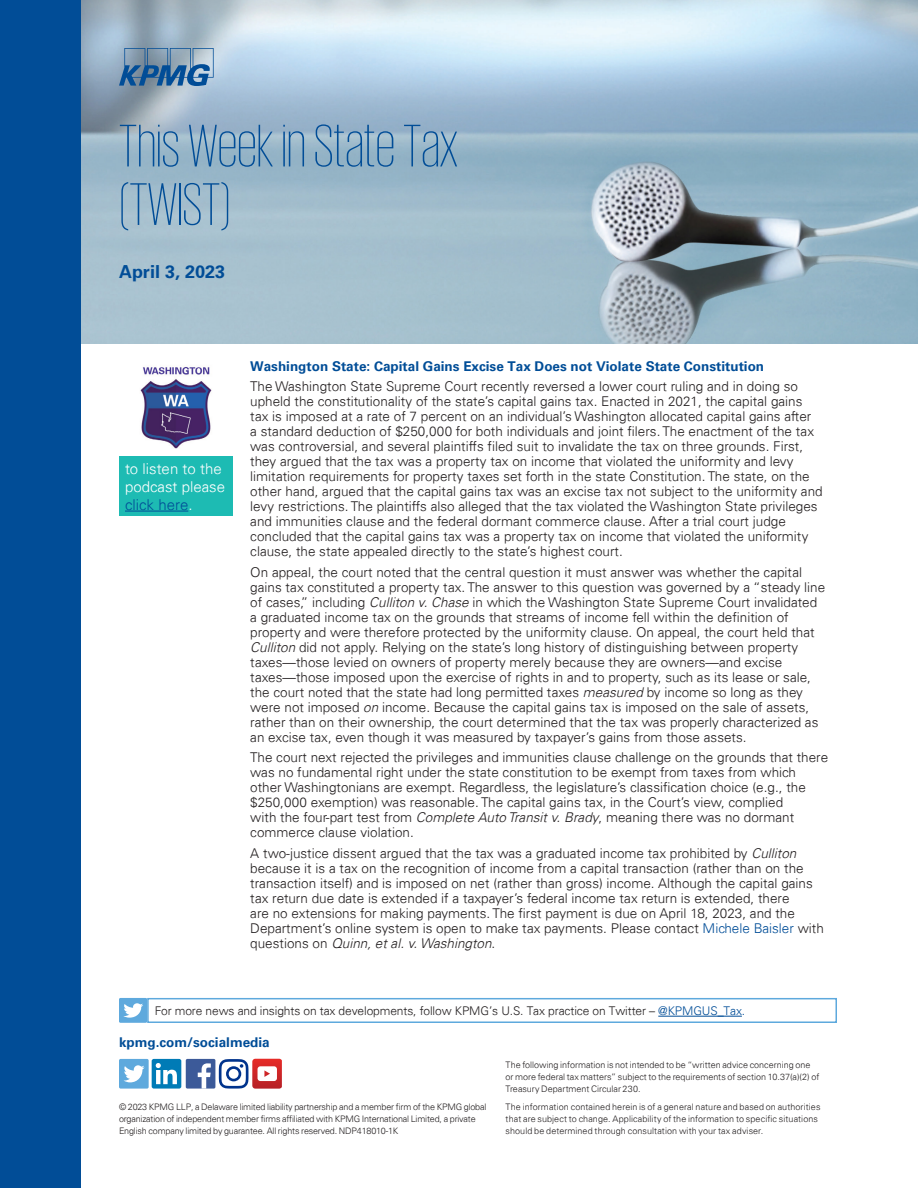
<style>
.page{position:relative;width:918px;height:1188px;background:#fff}
.page>*{position:absolute;margin:0;border:0;box-sizing:border-box;transform-origin:0 0}
.Title_60pt_White{font:200 61.5px/58.5px "KPMG";color:#014d97}
.Subhead_9pt{font:700 18px "Univers 65";color:#014d97}
.Folio{font:300 15px/18px "Univers 45";color:#fff}
.Body_Copy{font:300 13.5px/15px "Univers 45";color:#231f20}
.Body_Copy-2{font:700 13.5px "Univers 65";color:#014d97}
.URL{font:700 13.5px "Univers 65";color:#014d97}
.Folio-2{font:300 12px "Univers 45";letter-spacing:-.01em;color:#231f20}
.Legal_6pt{font:300 9px/12px "Univers 45";letter-spacing:-.005em;color:#231f20}
.s1{color:#014d97}
.s2{font-style:italic}
</style>
<div class="page">
<img style="left:81px;top:0;width:837px;height:344px">
<svg style="left:119px;top:48px;width:95px;height:38px"></svg>
<div style="left:0;top:0;width:81px;height:1188px;background:#014d97"></div>
<img style="left:140px;top:367px;width:72px;height:82px">
<div style="left:119px;top:456px;width:114px;height:60px;background:#1dbbb3"></div>
<hr style="left:125px;top:511px;width:63px;height:1px;background:#014d97">
<div style="left:119px;top:1059px;width:30px;height:30px;background:#5ea9dd;border-radius:2px"></div>
<svg style="left:124px;top:1065px;width:21px;height:17px"></svg>
<div style="left:152px;top:1059px;width:29px;height:30px;background:#007bb6;border-radius:2px"></div>
<svg style="left:156px;top:1063px;width:21px;height:21px"></svg>
<div style="left:186px;top:1059px;width:29px;height:30px;background:#3c5a99;border-radius:2px"></div>
<svg style="left:198px;top:1063px;width:13px;height:26px"></svg>
<svg style="left:219px;top:1059px;width:63px;height:30px"></svg>
<hr style="left:658px;top:1016px;width:84px;height:1px;background:#014d97">
<div style="left:147px;top:998px;width:690px;height:25px;border:2px solid #5ea9dd"></div>
<div style="left:119px;top:998px;width:28px;height:25px;background:#5ea9dd"></div>
<svg style="left:123px;top:1003px;width:20px;height:15px"></svg>
<p class="Title_60pt_White" style="left:119px;top:115px;width:340px">This Week in State Tax (TWIST)</p>
<p class="Subhead_9pt" style="left:119px;top:261px;width:108px">April 3, 2023</p>
<p class="Folio" style="left:125px;top:459px;width:102px">to listen to the podcast please <span class="s1">click here</span>.</p>
<p class="Body_Copy-2" style="left:250px;top:358px;width:515px">Washington State: Capital Gains Excise Tax Does not Violate State Constitution</p>
<p class="Body_Copy" style="left:250px;top:379px;width:574px">The Washington State Supreme Court recently reversed a lower court ruling and in doing so upheld the constitutionality of the state’s capital gains tax. Enacted in 2021, the capital gains tax is imposed at a rate of 7 percent on an individual’s Washington allocated capital gains after<br>a standard deduction of $250,000 for both individuals and joint filers. The enactment of the tax was controversial, and several plaintiffs filed suit to invalidate the tax on three grounds. First, they argued that the tax was a property tax on income that violated the uniformity and levy limitation requirements for property taxes set forth in the state Constitution. The state, on the other hand, argued that the capital gains tax was an excise tax not subject to the uniformity and levy restrictions. The plaintiffs also alleged that the tax violated the Washington State privileges and immunities clause and the federal dormant commerce clause. After a trial court judge concluded that the capital gains tax was a property tax on income that violated the uniformity clause, the state appealed directly to the state’s highest court.</p>
<p class="Body_Copy" style="left:250px;top:565px;width:576px">On appeal, the court noted that the central question it must answer was whether the capital gains tax constituted a property tax. The answer to this question was governed by a “steady line of cases,” including <span class="s2">Culliton v. Chase</span> in which the Washington State Supreme Court invalidated a graduated income tax on the grounds that streams of income fell within the definition of property and were therefore protected by the uniformity clause. On appeal, the court held that <span class="s2">Culliton</span> did not apply. Relying on the state’s long history of distinguishing between property taxes—those levied on owners of property merely because they are owners—and excise taxes—those imposed upon the exercise of rights in and to property, such as its lease or sale, the court noted that the state had long permitted taxes <span class="s2">measured</span> by income so long as they were not imposed <span class="s2">on</span> income. Because the capital gains tax is imposed on the sale of assets, rather than on their ownership, the court determined that the tax was properly characterized as an excise tax, even though it was measured by taxpayer’s gains from those assets.</p>
<p class="Body_Copy" style="left:250px;top:750px;width:579px">The court next rejected the privileges and immunities clause challenge on the grounds that there was no fundamental right under the state constitution to be exempt from taxes from which other Washingtonians are exempt. Regardless, the legislature’s classification choice (e.g., the $250,000 exemption) was reasonable. The capital gains tax, in the Court’s view, complied<br>with the four-part test from <span class="s2">Complete Auto Transit v. Brady</span>, meaning there was no dormant commerce clause violation.</p>
<p class="Body_Copy" style="left:250px;top:845px;width:575px">A two-justice dissent argued that the tax was a graduated income tax prohibited by <span class="s2">Culliton </span>because it is a tax on the recognition of income from a capital transaction (rather than on the transaction itself) and is imposed on net (rather than gross) income. Although the capital gains tax return due date is extended if a taxpayer’s federal income tax return is extended, there<br>are no extensions for making payments. The first payment is due on April 18, 2023, and the Department’s online system is open to make tax payments. Please contact <span class="s1">Michele Baisler</span> with questions on <span class="s2">Quinn, et al. v. Washington</span>.</p>
<p class="Folio-2" style="left:155px;top:1003px;width:592px">For more news and insights on tax developments, follow KPMG’s U.S. Tax practice on Twitter – <span class="s1">@KPMGUS_Tax.</span></p>
<p class="URL" style="left:119px;top:1035px;width:152px">kpmg.com/socialmedia</p>
<p class="Legal_6pt" style="left:119px;top:1101px;width:369px">© 2023 KPMG LLP, a Delaware limited liability partnership and a member firm of the KPMG global organization of independent member firms affiliated with KPMG International Limited, a private<br>English company limited by guarantee. All rights reserved. NDP418010-1K</p>
<p class="Legal_6pt" style="left:506px;top:1059px;width:315px">The following information is not intended to be “written advice concerning one or more federal tax matters” subject to the requirements of section 10.37(a)(2) of<br>Treasury Department Circular 230.</p>
<p class="Legal_6pt" style="left:506px;top:1101px;width:316px">The information contained herein is of a general nature and based on authorities that are subject to change. Applicability of the information to specific situations should be determined through consultation with your tax adviser.</p>
</div>
